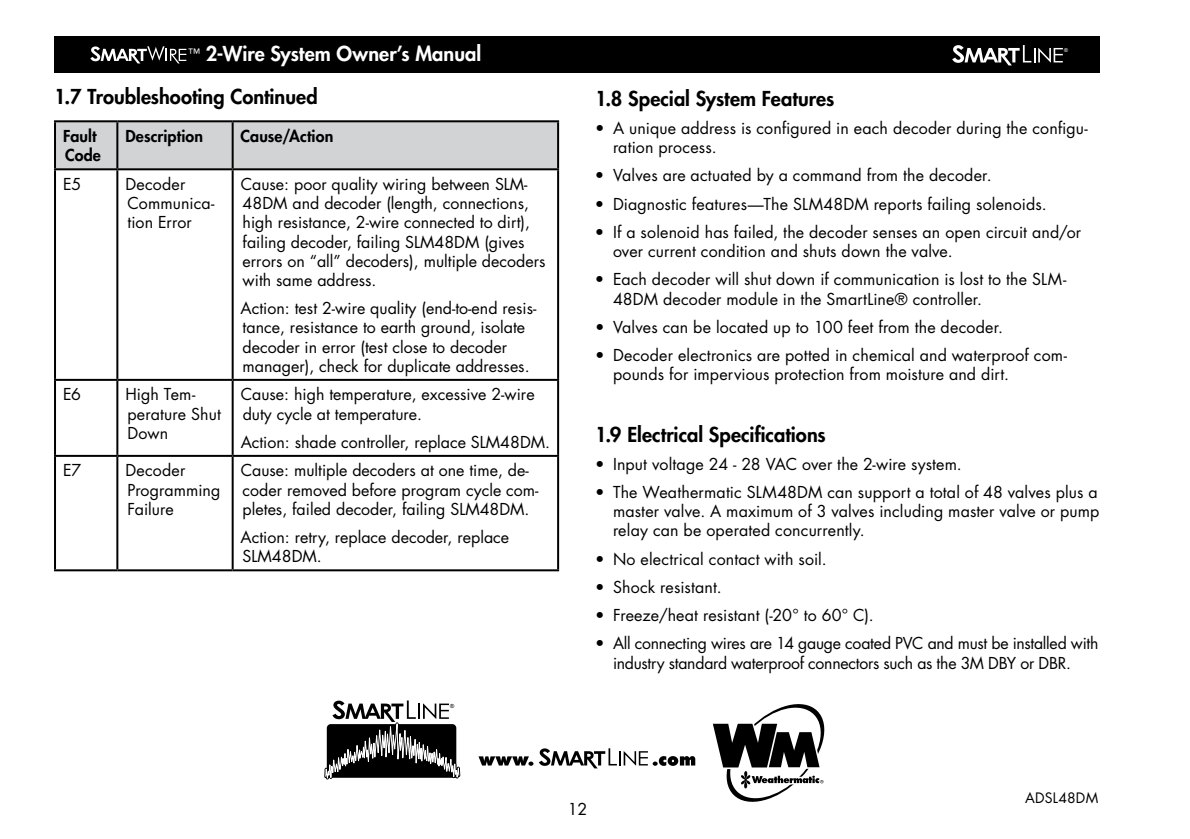
<style>
.page{position:relative;width:1190px;height:839px;background:#fff}
.page>*{position:absolute;margin:0;border:0;box-sizing:border-box;transform-origin:0 0}
.t1{font:800 20px "Futura";color:#000}
.t2{font:800 20px "Futura";color:#fff}
.t3{font:16px/19.2px "Futura";color:#000}
.t4{font:800 16px/19.2px "Futura";letter-spacing:.005em;color:#000}
.t5{font:14px "Futura";letter-spacing:.015em;color:#000}
.t6{font:12.6px "Futura";color:#fff}
.t7{font:5.6px "Arial";color:#000}
.t8{font:5.4px "Arial";color:#fff}
</style>
<div class="page">
<div style="left:54px;top:36px;width:1045px;height:36px;background:#000"></div>
<svg style="left:952px;top:45px;width:110px;height:20px"></svg>
<svg style="left:90px;top:46px;width:96px;height:17px"></svg>
<svg style="left:324px;top:700px;width:136px;height:80px"></svg>
<svg style="left:713px;top:704px;width:112px;height:98px"></svg>
<svg style="left:478px;top:756px;width:55px;height:9px"></svg>
<svg style="left:539px;top:748px;width:156px;height:20px"></svg>
<div style="left:56px;top:122px;width:501px;height:46px;background:#d1d3d4"></div>
<hr style="left:54px;top:120px;width:63px;height:2px;background:#000">
<hr style="left:54px;top:122px;width:2px;height:46px;background:#000">
<hr style="left:117px;top:120px;width:116px;height:2px;background:#000">
<hr style="left:116px;top:122px;width:2px;height:46px;background:#000">
<hr style="left:233px;top:120px;width:326px;height:2px;background:#000">
<hr style="left:232px;top:122px;width:2px;height:46px;background:#000">
<hr style="left:557px;top:122px;width:2px;height:46px;background:#000">
<hr style="left:54px;top:168px;width:63px;height:2px;background:#000">
<hr style="left:54px;top:170px;width:2px;height:208px;background:#000">
<hr style="left:117px;top:168px;width:116px;height:2px;background:#000">
<hr style="left:116px;top:170px;width:2px;height:208px;background:#000">
<hr style="left:233px;top:168px;width:326px;height:2px;background:#000">
<hr style="left:232px;top:170px;width:2px;height:208px;background:#000">
<hr style="left:557px;top:170px;width:2px;height:208px;background:#000">
<hr style="left:54px;top:378px;width:63px;height:2px;background:#000">
<hr style="left:54px;top:380px;width:2px;height:74px;background:#000">
<hr style="left:117px;top:378px;width:116px;height:2px;background:#000">
<hr style="left:116px;top:380px;width:2px;height:74px;background:#000">
<hr style="left:233px;top:378px;width:326px;height:2px;background:#000">
<hr style="left:232px;top:380px;width:2px;height:74px;background:#000">
<hr style="left:557px;top:380px;width:2px;height:74px;background:#000">
<hr style="left:54px;top:454px;width:63px;height:2px;background:#000">
<hr style="left:54px;top:456px;width:2px;height:113px;background:#000">
<hr style="left:117px;top:454px;width:116px;height:2px;background:#000">
<hr style="left:116px;top:456px;width:2px;height:113px;background:#000">
<hr style="left:233px;top:454px;width:326px;height:2px;background:#000">
<hr style="left:232px;top:456px;width:2px;height:113px;background:#000">
<hr style="left:557px;top:456px;width:2px;height:113px;background:#000">
<hr style="left:54px;top:569px;width:63px;height:2px;background:#000">
<hr style="left:117px;top:569px;width:116px;height:2px;background:#000">
<hr style="left:233px;top:569px;width:326px;height:2px;background:#000">
<p class="t2" style="left:206px;top:40px;width:277px">2-Wire System Owner’s Manual</p>
<p class="t8" style="left:1064px;top:46px;width:5px">®</p>
<p class="t6" style="left:188px;top:45px;width:13px">™</p>
<p class="t1" style="left:54px;top:83px;width:265px">1.7 Troubleshooting Continued</p>
<p class="t4" style="left:63px;top:126px;width:39px">Fault<br>Code</p>
<p class="t4" style="left:125px;top:126px;width:79px">Description</p>
<p class="t4" style="left:241px;top:126px;width:94px">Cause/Action</p>
<p class="t3" style="left:63px;top:174px;width:20px">E5</p>
<p class="t3" style="left:125px;top:174px;width:91px">Decoder<br>Communica&shy;tion Error</p>
<p class="t3" style="left:241px;top:174px;width:306px">Cause: poor quality wiring between SLM-48DM and decoder (length, connections, high resistance, 2-wire connected to dirt), failing decoder, failing SLM48DM (gives errors on “all” decoders), multiple decoders with same address.</p>
<p class="t3" style="left:241px;top:298px;width:297px">Action: test 2-wire quality (end-to-end resis&shy;tance, resistance to earth ground, isolate decoder in error (test close to decoder manager), check for duplicate addresses.</p>
<p class="t3" style="left:63px;top:384px;width:20px">E6</p>
<p class="t3" style="left:125px;top:384px;width:97px">High Tem&shy;perature Shut<br>Down</p>
<p class="t3" style="left:241px;top:384px;width:295px">Cause: high temperature, excessive 2-wire duty cycle at temperature.</p>
<p class="t3" style="left:241px;top:432px;width:311px">Action: shade controller, replace SLM48DM.</p>
<p class="t3" style="left:63px;top:460px;width:20px">E7</p>
<p class="t3" style="left:125px;top:460px;width:97px">Decoder<br>Programming<br>Failure</p>
<p class="t3" style="left:241px;top:460px;width:299px">Cause: multiple decoders at one time, de&shy;coder removed before program cycle com&shy;pletes, failed decoder, failing SLM48DM.</p>
<p class="t3" style="left:241px;top:527px;width:270px">Action: retry, replace decoder, replace<br>SLM48DM.</p>
<p class="t7" style="left:450px;top:701px;width:6px">®</p>
<p class="t1" style="left:595px;top:85px;width:241px">1.8 Special System Features</p>
<p class="t3" style="left:613px;top:118px;width:476px;text-indent:-18px">• A unique address is configured in each decoder during the configu&shy;ration process.</p>
<p class="t3" style="left:595px;top:166px;width:398px">• Valves are actuated by a command from the decoder.</p>
<p class="t3" style="left:595px;top:194px;width:453px">• Diagnostic features—The SLM48DM reports failing solenoids.</p>
<p class="t3" style="left:613px;top:222px;width:470px;text-indent:-18px">• If a solenoid has failed, the decoder senses an open circuit and/or over current condition and shuts down the valve.</p>
<p class="t3" style="left:613px;top:269px;width:455px;text-indent:-18px">• Each decoder will shut down if communication is lost to the SLM-<br>48DM decoder module in the SmartLine® controller.</p>
<p class="t3" style="left:595px;top:317px;width:409px">• Valves can be located up to 100 feet from the decoder.</p>
<p class="t3" style="left:613px;top:345px;width:455px;text-indent:-18px">• Decoder electronics are potted in chemical and waterproof com&shy;pounds for impervious protection from moisture and dirt.</p>
<p class="t1" style="left:595px;top:420px;width:232px">1.9 Electrical Specifications</p>
<p class="t3" style="left:595px;top:454px;width:368px">• Input voltage 24 - 28 VAC over the 2-wire system.</p>
<p class="t3" style="left:613px;top:482px;width:488px;text-align:justify;text-indent:-18px">• The Weathermatic SLM48DM can support a total of 48 valves plus a master valve. A maximum of 3 valves including master valve or pump relay can be operated concurrently.</p>
<p class="t3" style="left:595px;top:548px;width:233px">• No electrical contact with soil.</p>
<p class="t3" style="left:595px;top:577px;width:128px">• Shock resistant.</p>
<p class="t3" style="left:595px;top:605px;width:280px">• Freeze/heat resistant (-20° to 60° C).</p>
<p class="t3" style="left:595px;top:633px;width:505px;text-align:center">• All connecting wires are 14 gauge coated PVC and must be installed with industry standard waterproof connectors such as the 3M DBY or DBR.</p>
<p class="t3" style="left:567px;top:799px;width:21px">12</p>
<p class="t5" style="left:1025px;top:787px;width:74px">ADSL48DM</p>
</div>
